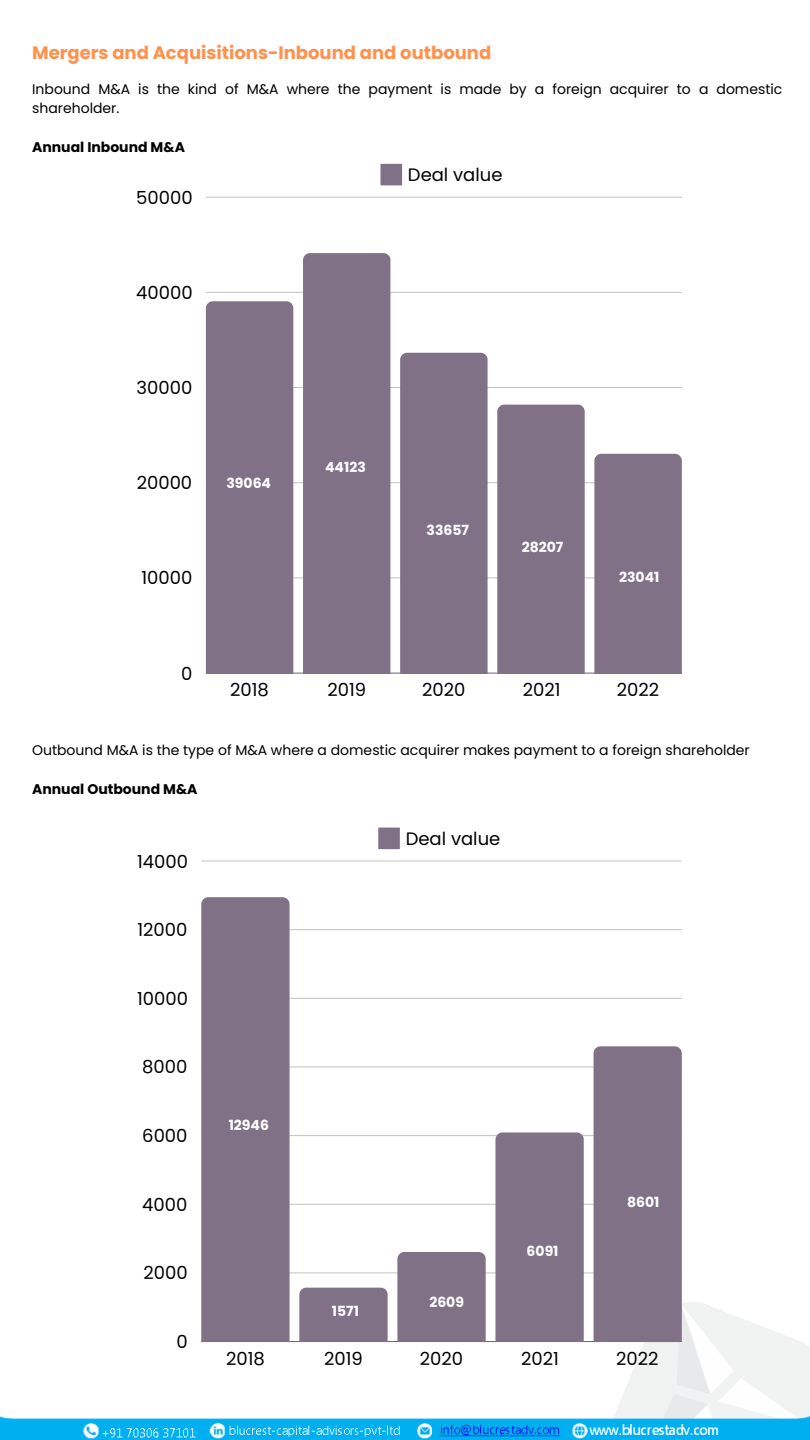
<style>
.page{position:relative;width:810px;height:1440px;background:#fff}
.page>*{position:absolute;margin:0;border:0;box-sizing:border-box;transform-origin:0 0}
.t1{font:18px "Poppins";color:#000}
.t2{font:700 18px "Poppins";color:#ff914d}
.t3{font:14px/19.5px "Poppins";color:#000}
.t4{font:700 14px "Poppins";color:#fff}
.t5{font:700 14px "Poppins";color:#000}
</style>
<div class="page">
<img style="left:0;top:1303px;width:810px;height:137px">
<svg style="left:378px;top:828px;width:22px;height:21px"></svg>
<hr style="left:201px;top:1341px;width:481px;height:1px;background:#000">
<hr style="left:201px;top:1273px;width:481px;height:1px;background:#000">
<hr style="left:201px;top:1204px;width:481px;height:1px;background:#000">
<hr style="left:201px;top:1135px;width:481px;height:1px;background:#000">
<hr style="left:201px;top:1067px;width:481px;height:1px;background:#000">
<hr style="left:201px;top:998px;width:481px;height:1px;background:#000">
<hr style="left:201px;top:929px;width:481px;height:1px;background:#000">
<hr style="left:201px;top:861px;width:481px;height:1px;background:#000">
<div style="left:201px;top:897px;width:89px;height:445px;background:#817187"></div>
<div style="left:299px;top:1288px;width:89px;height:54px;background:#817187"></div>
<div style="left:397px;top:1252px;width:89px;height:90px;background:#817187"></div>
<div style="left:495px;top:1132px;width:89px;height:210px;background:#817187"></div>
<div style="left:594px;top:1046px;width:88px;height:296px;background:#817187"></div>
<svg style="left:380px;top:164px;width:22px;height:21px"></svg>
<hr style="left:206px;top:673px;width:476px;height:1px;background:#000">
<hr style="left:206px;top:578px;width:476px;height:1px;background:#000">
<hr style="left:206px;top:482px;width:476px;height:1px;background:#000">
<hr style="left:206px;top:387px;width:476px;height:1px;background:#000">
<hr style="left:206px;top:292px;width:476px;height:1px;background:#000">
<hr style="left:206px;top:197px;width:476px;height:1px;background:#000">
<div style="left:206px;top:301px;width:87px;height:372px;background:#817187"></div>
<div style="left:303px;top:253px;width:87px;height:420px;background:#817187"></div>
<div style="left:400px;top:353px;width:88px;height:320px;background:#817187"></div>
<div style="left:497px;top:405px;width:88px;height:268px;background:#817187"></div>
<div style="left:594px;top:454px;width:88px;height:219px;background:#817187"></div>
<p class="t2" style="left:32px;top:40px;width:461px">Mergers and Acquisitions-Inbound and outbound</p>
<h2 class="t3" style="left:32px;top:79px;width:752px">Inbound M&amp;A is the kind of M&amp;A where the payment is made by a foreign acquirer to a domestic shareholder.</h2>
<h2 class="t5" style="left:32px;top:138px;width:154px">Annual Inbound M&amp;A</h2>
<p class="t1" style="left:136px;top:185px;width:58px">50000</p>
<p class="t1" style="left:136px;top:280px;width:58px">40000</p>
<p class="t1" style="left:137px;top:375px;width:57px">30000</p>
<p class="t1" style="left:137px;top:470px;width:57px">20000</p>
<p class="t1" style="left:141px;top:565px;width:52px">10000</p>
<p class="t1" style="left:181px;top:661px;width:13px">0</p>
<p class="t1" style="left:408px;top:162px;width:96px">Deal value</p>
<h2 class="t4" style="left:226px;top:474px;width:46px">39064</h2>
<h2 class="t4" style="left:325px;top:457px;width:42px">44123</h2>
<p class="t4" style="left:427px;top:521px;width:44px">33657</p>
<h2 class="t4" style="left:522px;top:537px;width:43px">28207</h2>
<h2 class="t4" style="left:619px;top:567px;width:42px">23041</h2>
<p class="t1" style="left:230px;top:677px;width:40px">2018</p>
<p class="t1" style="left:327px;top:677px;width:40px">2019</p>
<p class="t1" style="left:422px;top:677px;width:45px">2020</p>
<p class="t1" style="left:523px;top:677px;width:39px">2021</p>
<p class="t1" style="left:617px;top:677px;width:44px">2022</p>
<h2 class="t3" style="left:32px;top:741px;width:719px">Outbound M&amp;A is the type of M&amp;A where a domestic acquirer makes payment to a foreign shareholder</h2>
<h2 class="t5" style="left:32px;top:779px;width:167px">Annual Outbound M&amp;A</h2>
<p class="t1" style="left:137px;top:849px;width:52px">14000</p>
<p class="t1" style="left:138px;top:917px;width:52px">12000</p>
<p class="t1" style="left:137px;top:986px;width:52px">10000</p>
<p class="t1" style="left:142px;top:1055px;width:47px">8000</p>
<p class="t1" style="left:142px;top:1123px;width:47px">6000</p>
<p class="t1" style="left:142px;top:1192px;width:47px">4000</p>
<p class="t1" style="left:143px;top:1261px;width:46px">2000</p>
<p class="t1" style="left:176px;top:1329px;width:13px">0</p>
<p class="t1" style="left:406px;top:826px;width:96px">Deal value</p>
<h2 class="t4" style="left:229px;top:1116px;width:42px">12946</h2>
<h2 class="t4" style="left:332px;top:1301px;width:29px">1571</h2>
<h2 class="t4" style="left:429px;top:1293px;width:36px">2609</h2>
<h2 class="t4" style="left:527px;top:1241px;width:33px">6091</h2>
<p class="t4" style="left:627px;top:1193px;width:34px">8601</p>
<p class="t1" style="left:226px;top:1346px;width:40px">2018</p>
<p class="t1" style="left:324px;top:1346px;width:40px">2019</p>
<p class="t1" style="left:420px;top:1346px;width:45px">2020</p>
<p class="t1" style="left:521px;top:1346px;width:39px">2021</p>
<p class="t1" style="left:616px;top:1346px;width:44px">2022</p>
</div>
